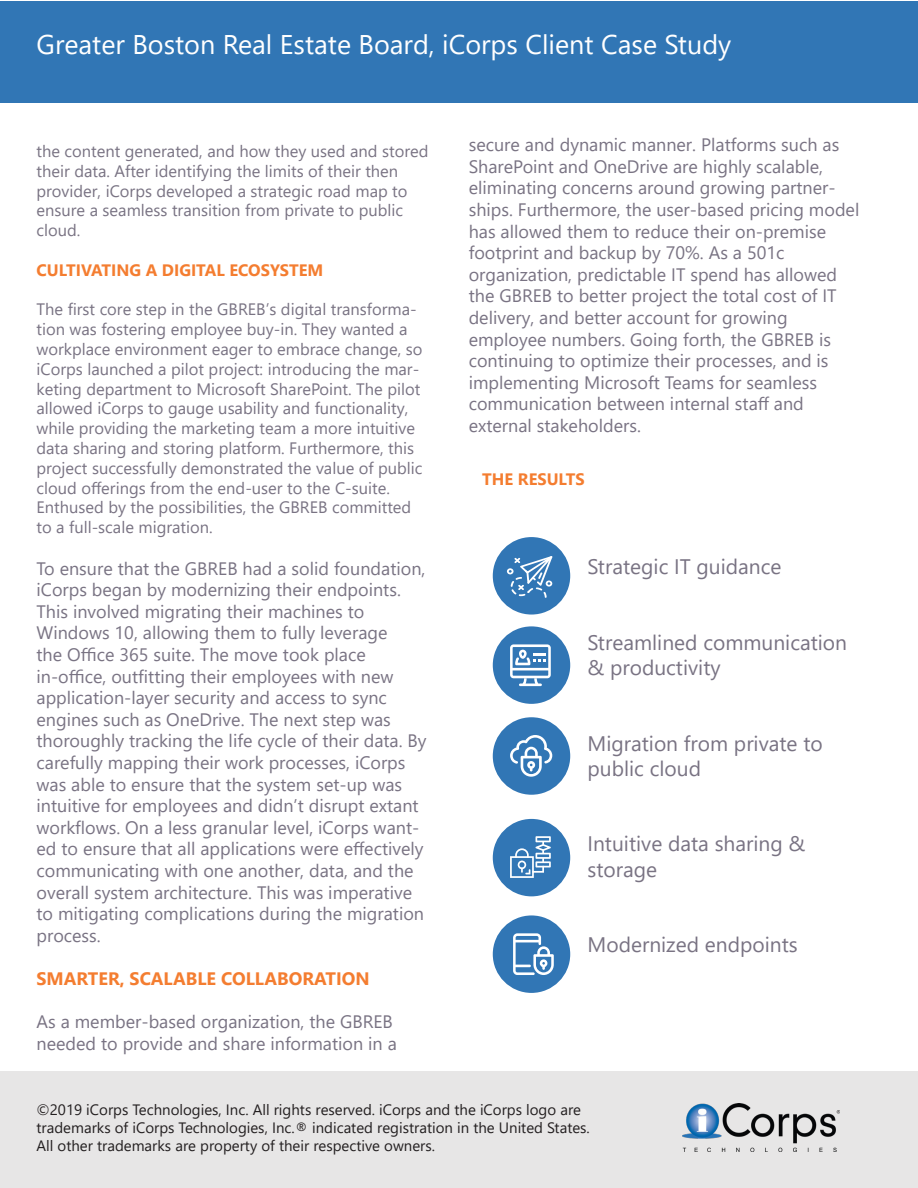
<style>
.page{position:relative;width:918px;height:1188px;background:#fff}
.page>*{position:absolute;margin:0;border:0;box-sizing:border-box;transform-origin:0 0}
.t1{font:27px "Segoe UI";color:#fff}
.t2{font:21px/25.2px "Segoe UI";color:#797383}
.t3{font:18px/21.6px "Segoe UI";color:#797383}
.t4{font:700 18px "Segoe UI";color:#f47d30}
.t5{font:16.5px/19.8px "Segoe UI";color:#797383}
.t6{font:700 16.5px "Segoe UI";color:#f47d30}
.t7{font:15px/18px "Segoe UI";color:#231f20}
</style>
<div class="page">
<div style="left:0;top:1071px;width:918px;height:117px;background:#e7e6e6"></div>
<div style="left:0;top:1px;width:918px;height:102px;background:#3176b5"></div>
<img style="left:682px;top:1104px;width:157px;height:47px">
<div style="left:493px;top:537px;width:77px;height:78px;background:#3176b5;border-radius:50%"></div>
<div style="left:493px;top:626px;width:77px;height:78px;background:#3176b5;border-radius:50%"></div>
<svg style="left:510px;top:644px;width:41px;height:42px"></svg>
<div style="left:493px;top:717px;width:77px;height:78px;background:#3176b5;border-radius:50%"></div>
<div style="left:493px;top:819px;width:77px;height:77px;background:#3176b5;border-radius:50%"></div>
<div style="left:493px;top:915px;width:77px;height:78px;background:#3176b5;border-radius:50%"></div>
<svg style="left:507px;top:556px;width:45px;height:42px"></svg>
<svg style="left:510px;top:735px;width:42px;height:42px"></svg>
<svg style="left:510px;top:836px;width:41px;height:42px"></svg>
<svg style="left:513px;top:933px;width:41px;height:42px"></svg>
<p class="t1" style="left:37px;top:19px;width:696px">Greater Boston Real Estate Board, iCorps Client Case Study</p>
<p class="t5" style="left:37px;top:140px;width:393px">the content generated, and how they used and stored their data. After identifying the limits of their then provider, iCorps developed a strategic road map to ensure a seamless transition from private to public cloud.</p>
<p class="t6" style="left:37px;top:254px;width:288px">CULTIVATING A DIGITAL ECOSYSTEM</p>
<p class="t5" style="left:37px;top:298px;width:388px">The first core step in the GBREB’s digital transforma&shy;tion was fostering employee buy-in. They wanted a workplace environment eager to embrace change, so iCorps launched a pilot project: introducing the mar&shy;keting department to Microsoft SharePoint. The pilot allowed iCorps to gauge usability and functionality, while providing the marketing team a more intuitive data sharing and storing platform. Furthermore, this project successfully demonstrated the value of public cloud offerings from the end-user to the C-suite.<br>Enthused by the possibilities, the GBREB committed to a full-scale migration.</p>
<p class="t3" style="left:37px;top:556px;width:392px">To ensure that the GBREB had a solid foundation, iCorps began by modernizing their endpoints.<br>This involved migrating their machines to Windows 10, allowing them to fully leverage<br>the Office 365 suite. The move took place in-office, outfitting their employees with new application-layer security and access to sync engines such as OneDrive. The next step was thoroughly tracking the life cycle of their data. By carefully mapping their work processes, iCorps was able to ensure that the system set-up was intuitive for employees and didn’t disrupt extant workflows. On a less granular level, iCorps want&shy;ed to ensure that all applications were effectively communicating with one another, data, and the overall system architecture. This was imperative to mitigating complications during the migration process.</p>
<p class="t4" style="left:37px;top:962px;width:335px">SMARTER, SCALABLE COLLABORATION</p>
<p class="t3" style="left:37px;top:1009px;width:362px">As a member-based organization, the GBREB needed to provide and share information in a</p>
<p class="t3" style="left:469px;top:132px;width:392px">secure and dynamic manner. Platforms such as SharePoint and OneDrive are highly scalable, eliminating concerns around growing partner&shy;ships. Furthermore, the user-based pricing model has allowed them to reduce their on-premise footprint and backup by 70%. As a 501c organization, predictable IT spend has allowed the GBREB to better project the total cost of IT delivery, and better account for growing employee numbers. Going forth, the GBREB is continuing to optimize their processes, and is implementing Microsoft Teams for seamless communication between internal staff and external stakeholders.</p>
<p class="t6" style="left:482px;top:463px;width:104px">THE RESULTS</p>
<p class="t2" style="left:588px;top:552px;width:195px">Strategic IT guidance</p>
<p class="t2" style="left:588px;top:628px;width:261px">Streamlined communication &amp; productivity</p>
<p class="t2" style="left:588px;top:729px;width:237px">Migration from private to public cloud</p>
<p class="t2" style="left:588px;top:830px;width:219px">Intuitive data sharing &amp; storage</p>
<p class="t2" style="left:588px;top:930px;width:212px">Modernized endpoints</p>
<p class="t7" style="left:37px;top:1099px;width:555px">©2019 iCorps Technologies, Inc. All rights reserved. iCorps and the iCorps logo are trademarks of iCorps Technologies, Inc.® indicated registration in the United States.<br>All other trademarks are property of their respective owners.</p>
</div>
